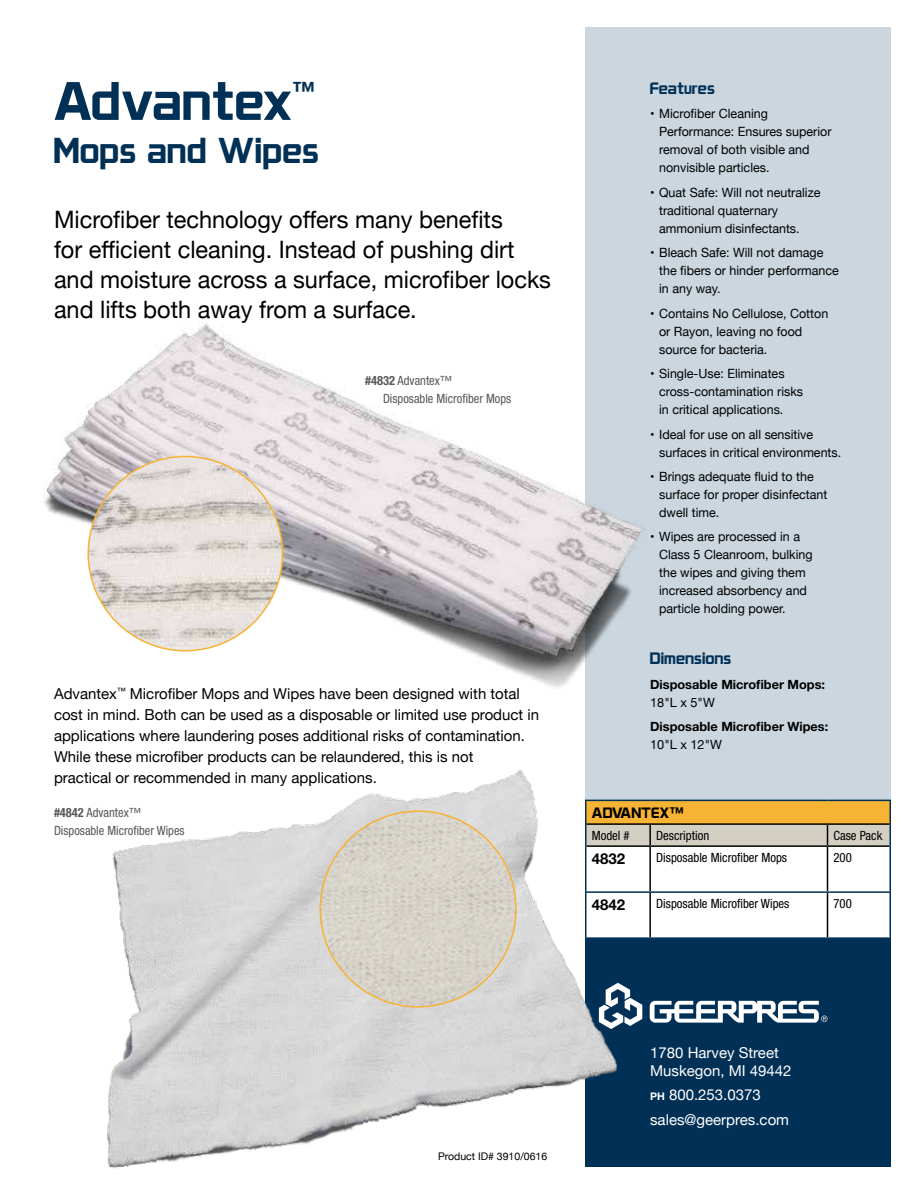
<style>
.page{position:relative;width:918px;height:1188px;background:#fff}
.page>*{position:absolute;margin:0;border:0;box-sizing:border-box;transform-origin:0 0}
.t1{font:700 54px "Zoria";letter-spacing:.04em;color:#003056}
.t2{font:700 36px "Zoria";letter-spacing:.04em;color:#003056}
.t3{font:24px/30px "Helvetica Neue";color:#000}
.t4{font:700 24px "Helvetica Neue";color:#003056}
.t5{font:700 16.5px "Zoria";letter-spacing:.04em;color:#003056}
.t6{font:15px/21px "Helvetica Neue";color:#000}
.t7{font:15px/18px "Helvetica Neue";color:#fff}
.t8{font:700 15px "Zoria";letter-spacing:.04em;color:#000}
.t9{font:700 15px "Helvetica Neue";color:#000}
.t10{font:12.75px/18px "Helvetica Neue";color:#000}
.t11{font:condensed 12.75px "Helvetica Neue";color:#000}
.t12{font:condensed 12.75px/18px "Helvetica Neue";color:#58595b}
.t13{font:700 12.75px "Helvetica Neue";color:#000}
.t14{font:10.5px "Helvetica Neue";color:#000}
.s1{font-weight:700}
.s2{font-family:"Helvetica Neue"}
.s3{font-weight:700;font-size:10.5px}
</style>
<div class="page">
<div style="left:585px;top:27px;width:306px;height:1139px;background:#cbd6de"></div>
<div style="left:585px;top:849px;width:306px;height:317px;background:#003056"></div>
<img style="left:44px;top:322px;width:602px;height:366px">
<svg style="left:650px;top:1001px;width:178px;height:22px"></svg>
<svg style="left:624px;top:986px;width:18px;height:40px"></svg>
<hr style="left:585px;top:800px;width:65px;height:1px;background:#003056">
<hr style="left:650px;top:800px;width:178px;height:1px;background:#003056">
<hr style="left:828px;top:800px;width:63px;height:1px;background:#003056">
<svg style="left:624px;top:801px;width:267px;height:136px;background:#ede1cb"></svg>
<hr style="left:890px;top:846px;width:1px;height:45px;background:#003056">
<hr style="left:585px;top:891px;width:65px;height:2px;background:#003056">
<hr style="left:650px;top:891px;width:178px;height:2px;background:#003056">
<hr style="left:828px;top:891px;width:63px;height:2px;background:#003056">
<hr style="left:890px;top:893px;width:1px;height:44px;background:#003056">
<img style="left:88px;top:457px;width:194px;height:194px;border-radius:97px">
<img style="left:107px;top:769px;width:517px;height:399px">
<img style="left:320px;top:811px;width:196px;height:196px;border-radius:98px">
<h1 class="t1" style="left:54px;top:74px;width:239px">Advantex</h1>
<h3 class="t4" style="left:292px;top:75px;width:25px">™</h3>
<h2 class="t2" style="left:54px;top:133px;width:266px">Mops and Wipes</h2>
<h3 class="t3" style="left:54px;top:205px;width:499px">Microfiber technology offers many benefits<br>for efficient cleaning. Instead of pushing dirt and moisture across a surface, microfiber locks and lifts both away from a surface.</h3>
<p class="t12" style="left:383px;top:371px;width:130px;text-indent:-18px"><span class="s1">#4832</span> Advantex™<br>Disposable Microfiber Mops</p>
<p class="t6" style="left:54px;top:684px;width:487px">Advantex<sup>™</sup> Microfiber Mops and Wipes have been designed with total cost in mind. Both can be used as a disposable or limited use product in applications where laundering poses additional risks of contamination.<br>While these microfiber products can be relaundered, this is not<br>practical or recommended in many applications.</p>
<p class="t12" style="left:54px;top:803px;width:132px"><span class="s1">#4842</span> Advantex™<br>Disposable Microfiber Wipes</p>
<p class="t5" style="left:650px;top:80px;width:66px">Features</p>
<p class="t10" style="left:659px;top:105px;width:174px;text-indent:-9px">• Microfiber Cleaning<br>Performance: Ensures superior removal of both visible and nonvisible particles.</p>
<p class="t10" style="left:659px;top:184px;width:163px;text-indent:-9px">• Quat Safe: Will not neutralize traditional quaternary ammonium disinfectants.</p>
<p class="t10" style="left:659px;top:244px;width:181px;text-indent:-9px">• Bleach Safe: Will not damage the fibers or hinder performance in any way.</p>
<p class="t10" style="left:659px;top:305px;width:171px;text-indent:-9px">• Contains No Cellulose, Cotton or Rayon, leaving no food source for bacteria.</p>
<p class="t10" style="left:659px;top:365px;width:145px;text-indent:-9px">• Single-Use: Eliminates cross-contamination risks in critical applications.</p>
<p class="t10" style="left:659px;top:426px;width:184px;text-indent:-9px">• Ideal for use on all sensitive surfaces in critical environments.</p>
<p class="t10" style="left:659px;top:468px;width:170px;text-indent:-9px">• Brings adequate fluid to the surface for proper disinfectant dwell time.</p>
<p class="t10" style="left:659px;top:529px;width:155px;text-indent:-9px">• Wipes are processed in a<br>Class 5 Cleanroom, bulking the wipes and giving them increased absorbency and particle holding power.</p>
<p class="t5" style="left:650px;top:650px;width:82px">Dimensions</p>
<p class="t13" style="left:650px;top:676px;width:176px">Disposable Microfiber Mops:</p>
<p class="t10" style="left:650px;top:694px;width:66px">18"L x 5"W</p>
<p class="t13" style="left:650px;top:719px;width:180px">Disposable Microfiber Wipes:</p>
<p class="t10" style="left:650px;top:736px;width:73px">10"L x 12"W</p>
<p class="t8" style="left:592px;top:805px;width:94px">ADVANTEX<span class="s2">™</span></p>
<p class="t11" style="left:592px;top:828px;width:39px">Model #</p>
<p class="t11" style="left:656px;top:828px;width:55px">Description</p>
<p class="t11" style="left:834px;top:828px;width:50px">Case Pack</p>
<p class="t9" style="left:592px;top:849px;width:35px">4832</p>
<p class="t11" style="left:656px;top:850px;width:132px">Disposable Microfiber Mops</p>
<p class="t11" style="left:834px;top:850px;width:20px">200</p>
<p class="t9" style="left:592px;top:895px;width:35px">4842</p>
<p class="t11" style="left:656px;top:896px;width:135px">Disposable Microfiber Wipes</p>
<p class="t11" style="left:834px;top:896px;width:20px">700</p>
<p class="t14" style="left:438px;top:1149px;width:111px">Product ID# 3910/0616</p>
<p class="t7" style="left:650px;top:1044px;width:143px">1780 Harvey Street<br>Muskegon, MI 49442</p>
<p class="t7" style="left:650px;top:1083px;width:140px;line-height:24.8px"><span class="s3">ph</span> 800.253.0373 sales@geerpres.com</p>
</div>
